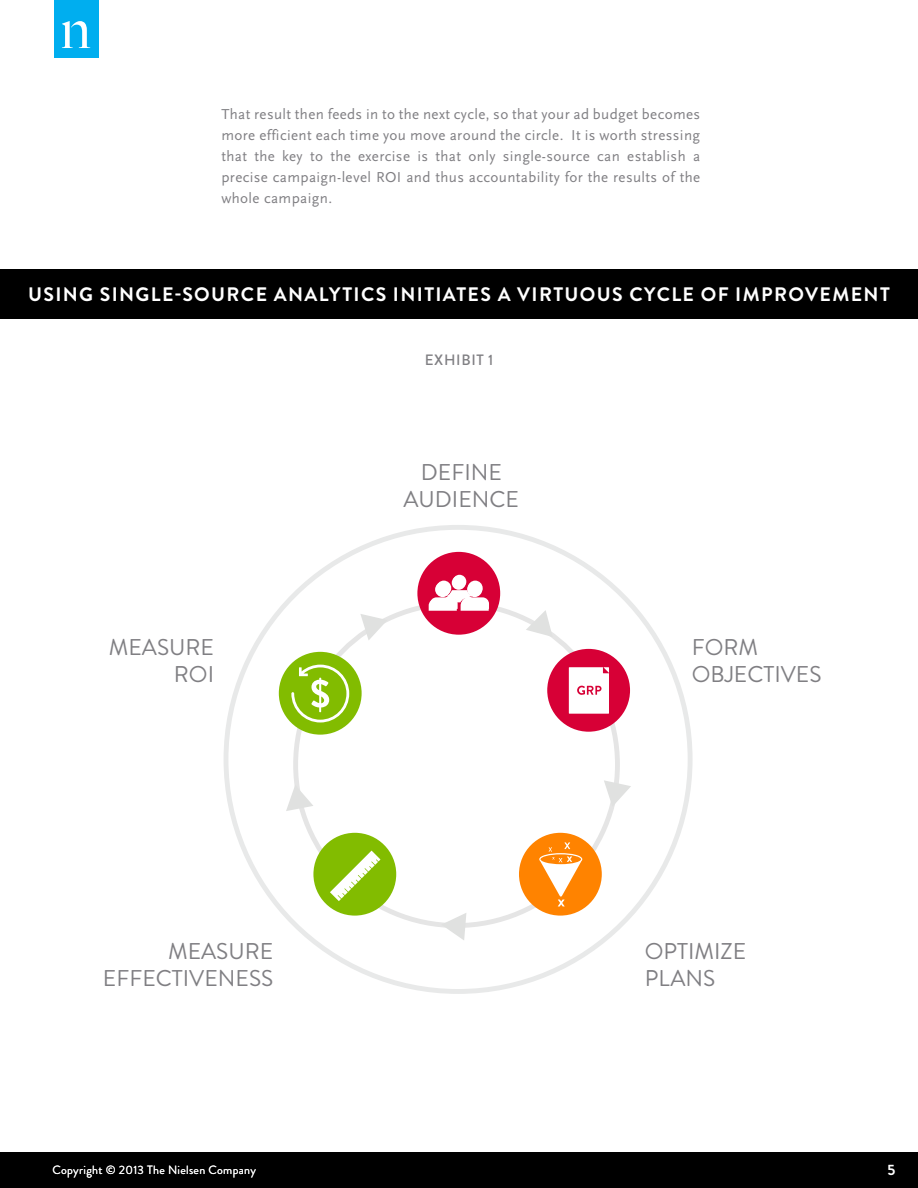
<style>
.page{position:relative;width:918px;height:1188px;background:#fff}
.page>*{position:absolute;margin:0;border:0;box-sizing:border-box;transform-origin:0 0}
.t1{font:22.8px/27.3px "Brandon Grotesque";color:#807f83}
.t2{font:700 19.5px "Brandon Grotesque";letter-spacing:.07em;color:#fff}
.t3{font:15px/21px "Scala Sans OT";letter-spacing:.025em;color:#807f83;text-align:justify}
.t4{font:500 15px "Brandon Grotesque";letter-spacing:.045em;color:#807f83}
.t5{font:700 15px "Brandon Grotesque";color:#fff}
.t6{font:12px "Brandon Grotesque";letter-spacing:.025em;color:#fff}
</style>
<div class="page">
<div style="left:54px;top:0;width:44px;height:57px;background:#00aeef"></div>
<svg style="left:62px;top:21px;width:28px;height:27px"></svg>
<div style="left:0;top:1152px;width:918px;height:36px;background:#000"></div>
<div style="left:0;top:270px;width:918px;height:49px;background:#000"></div>
<div style="left:519px;top:833px;width:83px;height:83px;background:#ff8300;border-radius:50%"></div>
<svg style="left:539px;top:842px;width:43px;height:64px"></svg>
<div style="left:313px;top:833px;width:83px;height:83px;background:#82bc00;border-radius:50%"></div>
<svg style="left:330px;top:851px;width:51px;height:50px"></svg>
<div style="left:279px;top:652px;width:83px;height:83px;background:#82bc00;border-radius:50%"></div>
<svg style="left:291px;top:665px;width:58px;height:57px"></svg>
<div style="left:417px;top:552px;width:83px;height:83px;background:#d70036;border-radius:50%"></div>
<svg style="left:453px;top:575px;width:13px;height:13px"></svg>
<div style="left:436px;top:581px;width:15px;height:14px;background:#fff;border-radius:50%"></div>
<svg style="left:468px;top:581px;width:15px;height:14px"></svg>
<div style="left:547px;top:649px;width:83px;height:83px;background:#d70036;border-radius:50%"></div>
<svg style="left:569px;top:667px;width:40px;height:47px;background:#fbebef"></svg>
<svg style="left:360px;top:614px;width:27px;height:26px"></svg>
<svg style="left:526px;top:610px;width:27px;height:27px"></svg>
<svg style="left:604px;top:780px;width:27px;height:27px"></svg>
<svg style="left:441px;top:913px;width:25px;height:27px"></svg>
<svg style="left:286px;top:785px;width:27px;height:26px"></svg>
<div style="left:452px;top:576px;width:14px;height:14px;background:#fff;border-radius:50%"></div>
<div style="left:435px;top:582px;width:15px;height:15px;background:#fff;border-radius:50%"></div>
<div style="left:467px;top:582px;width:15px;height:15px;background:#fff;border-radius:50%"></div>
<svg style="left:429px;top:590px;width:60px;height:21px"></svg>
<p class="t3" style="left:221px;top:104px;width:480px">That result then feeds in to the next cycle, so that your ad budget becomes more efficient each time you move around the circle. It is worth stressing that the key to the exercise is that only single-source can establish a precise campaign-level ROI and thus accountability for the results of the whole campaign.</p>
<h2 class="t2" style="left:28px;top:281px;width:85px">USING SING</h2>
<h2 class="t2" style="left:151px;top:281px;width:305px">LE-SOURCE ANALYTI CS INITIATE</h2>
<h2 class="t2" style="left:480px;top:281px;width:74px">S A VIRTUOU</h2>
<h2 class="t2" style="left:612px;top:281px;width:31px">S CYCLE</h2>
<h2 class="t2" style="left:701px;top:281px;width:190px">OF IMPROVEMENT</h2>
<p class="t4" style="left:425px;top:350px;width:70px">EXHIBIT 1</p>
<h1 class="t1" style="left:109px;top:634px;width:107px;text-align:right">MEASURE<br>ROI</h1>
<h1 class="t1" style="left:103px;top:937px;width:172px;text-align:right">MEASURE<br>EFFECTIVENESS</h1>
<h1 class="t1" style="left:404px;top:458px;width:117px;text-align:center">DEFINE<br>AUDIENCE</h1>
<h1 class="t1" style="left:692px;top:634px;width:131px">FORM<br>OBJECTIVES</h1>
<h1 class="t1" style="left:645px;top:937px;width:103px">OPTIMIZE<br>PLANS</h1>
<p class="t6" style="left:52px;top:1162px;width:205px">Copyright © 2013 The Nielsen Company</p>
<p class="t5" style="left:888px;top:1160px;width:9px">5</p>
</div>
